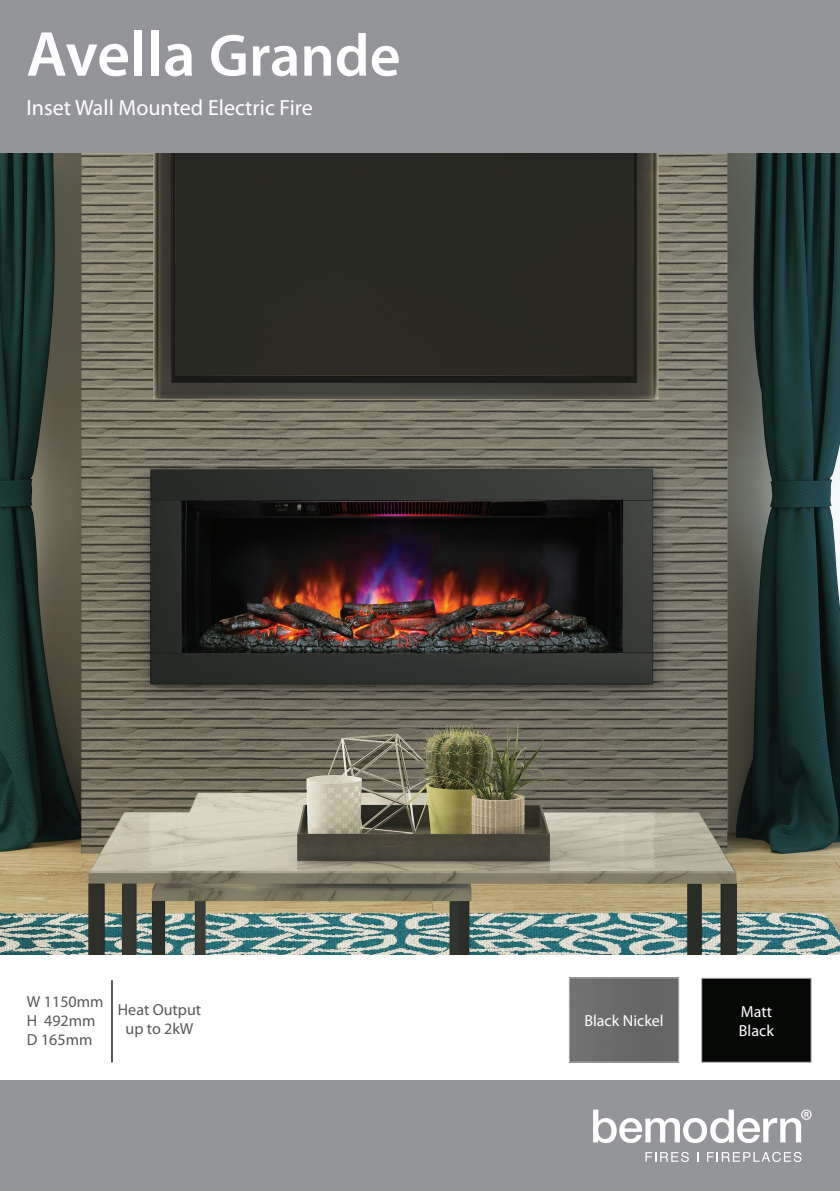
<style>
.page{position:relative;width:840px;height:1191px;background:#fff}
.page>*{position:absolute;margin:0;border:0;box-sizing:border-box;transform-origin:0 0}
.t1{font:600 64px "Myriad Pro";color:#fff}
.t2{font:22px "Myriad Pro";color:#fff}
.t3{font:16px "Myriad Pro";color:#57585a}
.t4{font:16px/19.2px "Myriad Pro";color:#fff}
.s1{font-size:60px}
</style>
<div class="page">
<div style="left:0;top:0;width:839px;height:154px;background:#939598"></div>
<div style="left:0;top:1080px;width:839px;height:111px;background:#939598"></div>
<hr style="left:839px;top:778px;width:1px;height:413px;background:#939598">
<svg style="left:645px;top:1151px;width:43px;height:11px"></svg>
<svg style="left:707px;top:1151px;width:94px;height:11px"></svg>
<svg style="left:593px;top:1109px;width:218px;height:34px"></svg>
<img style="left:0;top:153px;width:839px;height:801px">
<hr style="left:111px;top:980px;width:2px;height:82px;background:#57585a">
<div style="left:700px;top:977px;width:111px;height:85px;background:#060806;border:1px solid #b3b3b3"></div>
<img style="left:570px;top:979px;width:106px;height:81px">
<div style="left:568px;top:977px;width:110px;height:85px;border:1px solid #b3b3b3"></div>
<p class="t1" style="left:26px;top:13px;width:375px">Avella <span class="s1">Grande</span></p>
<p class="t2" style="left:26px;top:94px;width:288px">Inset Wall Mounted Electric Fire</p>
<p class="t3" style="left:27px;top:991px;width:78px">W 1150mm</p>
<p class="t3" style="left:27px;top:1010px;width:70px">H 492mm</p>
<p class="t3" style="left:27px;top:1030px;width:67px">D 165mm</p>
<p class="t3" style="left:118px;top:1000px;width:85px">Heat Output</p>
<p class="t3" style="left:125px;top:1019px;width:69px">up to 2kW</p>
<p class="t4" style="left:584px;top:1010px;width:81px">Black Nickel</p>
<p class="t4" style="left:738px;top:1001px;width:36px">Matt<br>Black</p>
</div>
